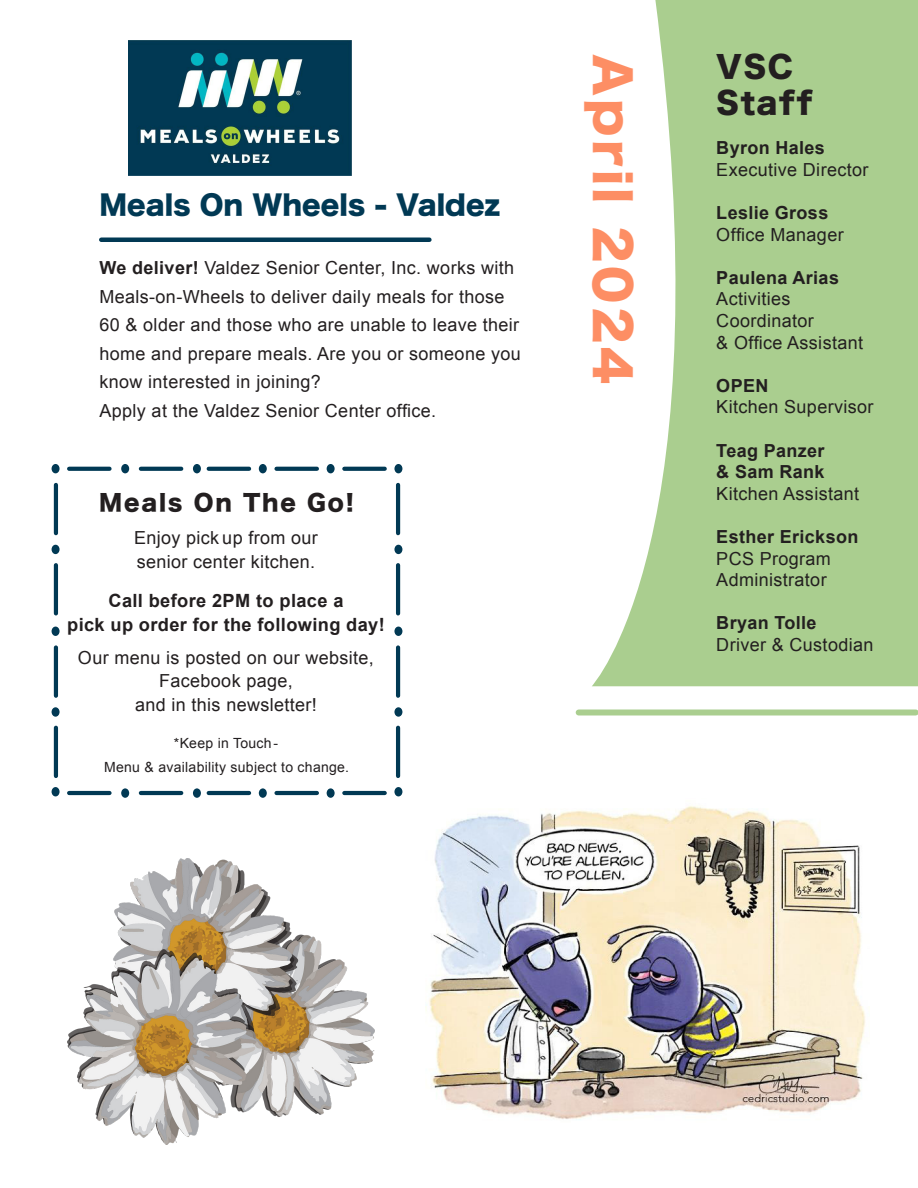
<style>
.page{position:relative;width:918px;height:1188px;background:#fff}
.page>*{position:absolute;margin:0;border:0;box-sizing:border-box;transform-origin:0 0}
.t1{font:48px "Hira Kaku Std N W8";letter-spacing:.07em;color:#fd8e64}
.t2{font:30px "Hira Kaku Std N W8";letter-spacing:.05em;color:#231f20}
.t3{font:27px "Hira Kaku Std N W8";color:#013954}
.t4{font:22.5px "Hira Kaku Std N W8";letter-spacing:.08em;color:#231f20}
.t5{font:700 18.3px "Arial";letter-spacing:.02em;color:#231f20}
.t6{font:18px/28.5px "Arial";letter-spacing:.02em;color:#231f20}
.t7{font:700 18px "Arial";letter-spacing:.02em;color:#231f20}
.t8{font:14.1px "Arial";letter-spacing:.02em;color:#231f20}
.s1{font-weight:700}
</style>
<div class="page">
<img style="left:426px;top:806px;width:439px;height:314px">
<svg style="left:592px;top:0;width:326px;height:686px;fill:#aace8f"></svg>
<div style="left:579px;top:710px;width:337px;height:6px;background:#aace8f"></div>
<svg style="left:69px;top:467px;width:41px;height:4px"></svg>
<hr style="left:69px;top:791px;width:41px;height:4px;background:#013954">
<svg style="left:141px;top:467px;width:40px;height:4px"></svg>
<hr style="left:141px;top:791px;width:40px;height:4px;background:#013954">
<svg style="left:209px;top:467px;width:40px;height:4px"></svg>
<hr style="left:209px;top:791px;width:40px;height:4px;background:#013954">
<svg style="left:277px;top:467px;width:40px;height:4px"></svg>
<hr style="left:277px;top:791px;width:40px;height:4px;background:#013954">
<svg style="left:344px;top:467px;width:41px;height:4px"></svg>
<hr style="left:344px;top:791px;width:41px;height:4px;background:#013954">
<hr style="left:396px;top:485px;width:4px;height:48px;background:#013954">
<hr style="left:54px;top:485px;width:4px;height:48px;background:#013954">
<hr style="left:396px;top:647px;width:4px;height:49px;background:#013954">
<hr style="left:54px;top:647px;width:4px;height:49px;background:#013954">
<div style="left:52px;top:464px;width:8px;height:9px;background:#013954;border-radius:50%"></div>
<div style="left:121px;top:464px;width:8px;height:9px;background:#013954;border-radius:50%"></div>
<div style="left:121px;top:788px;width:8px;height:10px;background:#013954;border-radius:50%"></div>
<div style="left:193px;top:464px;width:8px;height:9px;background:#013954;border-radius:50%"></div>
<div style="left:193px;top:788px;width:8px;height:10px;background:#013954;border-radius:50%"></div>
<div style="left:259px;top:464px;width:8px;height:9px;background:#013954;border-radius:50%"></div>
<div style="left:259px;top:788px;width:8px;height:10px;background:#013954;border-radius:50%"></div>
<div style="left:327px;top:464px;width:8px;height:9px;background:#013954;border-radius:50%"></div>
<div style="left:327px;top:788px;width:8px;height:10px;background:#013954;border-radius:50%"></div>
<div style="left:394px;top:464px;width:8px;height:9px;background:#013954;border-radius:50%"></div>
<div style="left:394px;top:627px;width:8px;height:9px;background:#013954;border-radius:50%"></div>
<div style="left:52px;top:627px;width:8px;height:9px;background:#013954;border-radius:50%"></div>
<hr style="left:396px;top:565px;width:4px;height:48px;background:#013954">
<hr style="left:54px;top:565px;width:4px;height:48px;background:#013954">
<hr style="left:396px;top:728px;width:4px;height:48px;background:#013954">
<hr style="left:54px;top:728px;width:4px;height:48px;background:#013954">
<div style="left:394px;top:545px;width:8px;height:9px;background:#013954;border-radius:50%"></div>
<div style="left:52px;top:545px;width:8px;height:9px;background:#013954;border-radius:50%"></div>
<div style="left:394px;top:707px;width:8px;height:10px;background:#013954;border-radius:50%"></div>
<div style="left:52px;top:707px;width:8px;height:10px;background:#013954;border-radius:50%"></div>
<div style="left:394px;top:787px;width:8px;height:9px;background:#013954;border-radius:50%"></div>
<div style="left:52px;top:787px;width:8px;height:9px;background:#013954;border-radius:50%"></div>
<img style="left:128px;top:41px;width:224px;height:135px">
<hr style="left:101px;top:238px;width:328px;height:4px;background:#013954">
<img style="left:67px;top:859px;width:307px;height:285px">
<p class="t3" style="left:99px;top:190px;width:402px">Meals On Wheels - Valdez</p>
<p class="t6" style="left:99px;top:254px;width:423px"><span class="s1">We deliver!</span> Valdez Senior Center, Inc. works with Meals-on-Wheels to deliver daily meals for those 60 &amp; older and those who are unable to leave their home and prepare meals. Are you or someone you know interested in joining?</p>
<p class="t6" style="left:99px;top:396px;width:338px">Apply at the Valdez Senior Center office.</p>
<p class="t4" style="left:99px;top:490px;width:256px">Meals On The Go!</p>
<p class="t6" style="left:134px;top:524px;width:185px">Enjoy pick up from our</p>
<p class="t6" style="left:137px;top:548px;width:180px">senior center kitchen.</p>
<p class="t5" style="left:108px;top:588px;width:237px">Call before 2PM to place a</p>
<p class="t5" style="left:67px;top:612px;width:319px">pick up order for the following day!</p>
<p class="t6" style="left:78px;top:643px;width:298px">Our menu is posted on our website,</p>
<p class="t6" style="left:159px;top:667px;width:135px">Facebook page,</p>
<p class="t6" style="left:135px;top:691px;width:183px">and in this newsletter!</p>
<p class="t8" style="left:174px;top:733px;width:106px">*Keep in Touch -</p>
<p class="t8" style="left:104px;top:757px;width:247px">Menu &amp; availability subject to change.</p>
<p class="t1" style="left:639px;top:54px;width:332px;rotate:90deg">April 2024</p>
<p class="t2" style="left:716px;top:50px;width:79px">VSC</p>
<p class="t2" style="left:716px;top:86px;width:98px">Staff</p>
<p class="t7" style="left:716px;top:136px;width:110px">Byron Hales</p>
<p class="t6" style="left:716px;top:156px;width:154px">Executive Director</p>
<p class="t7" style="left:716px;top:201px;width:114px">Leslie Gross</p>
<p class="t6" style="left:716px;top:220px;width:129px">Office Manager</p>
<p class="t7" style="left:716px;top:266px;width:124px">Paulena Arias</p>
<p class="t6" style="left:716px;top:289px;width:99px;line-height:21.6px">Activities<br>Coordinator</p>
<p class="t6" style="left:716px;top:328px;width:148px">&amp; Office Assistant</p>
<p class="t7" style="left:716px;top:374px;width:54px">OPEN</p>
<p class="t6" style="left:716px;top:393px;width:159px">Kitchen Supervisor</p>
<p class="t7" style="left:716px;top:439px;width:110px">Teag Panzer</p>
<p class="t7" style="left:716px;top:460px;width:110px">&amp; Sam Rank</p>
<p class="t6" style="left:716px;top:480px;width:144px">Kitchen Assistant</p>
<p class="t7" style="left:716px;top:525px;width:144px">Esther Erickson</p>
<p class="t6" style="left:716px;top:548px;width:116px;line-height:21.6px">PCS Program<br>Administrator</p>
<p class="t7" style="left:716px;top:611px;width:102px">Bryan Tolle</p>
<p class="t6" style="left:716px;top:631px;width:159px">Driver &amp; Custodian</p>
</div>
